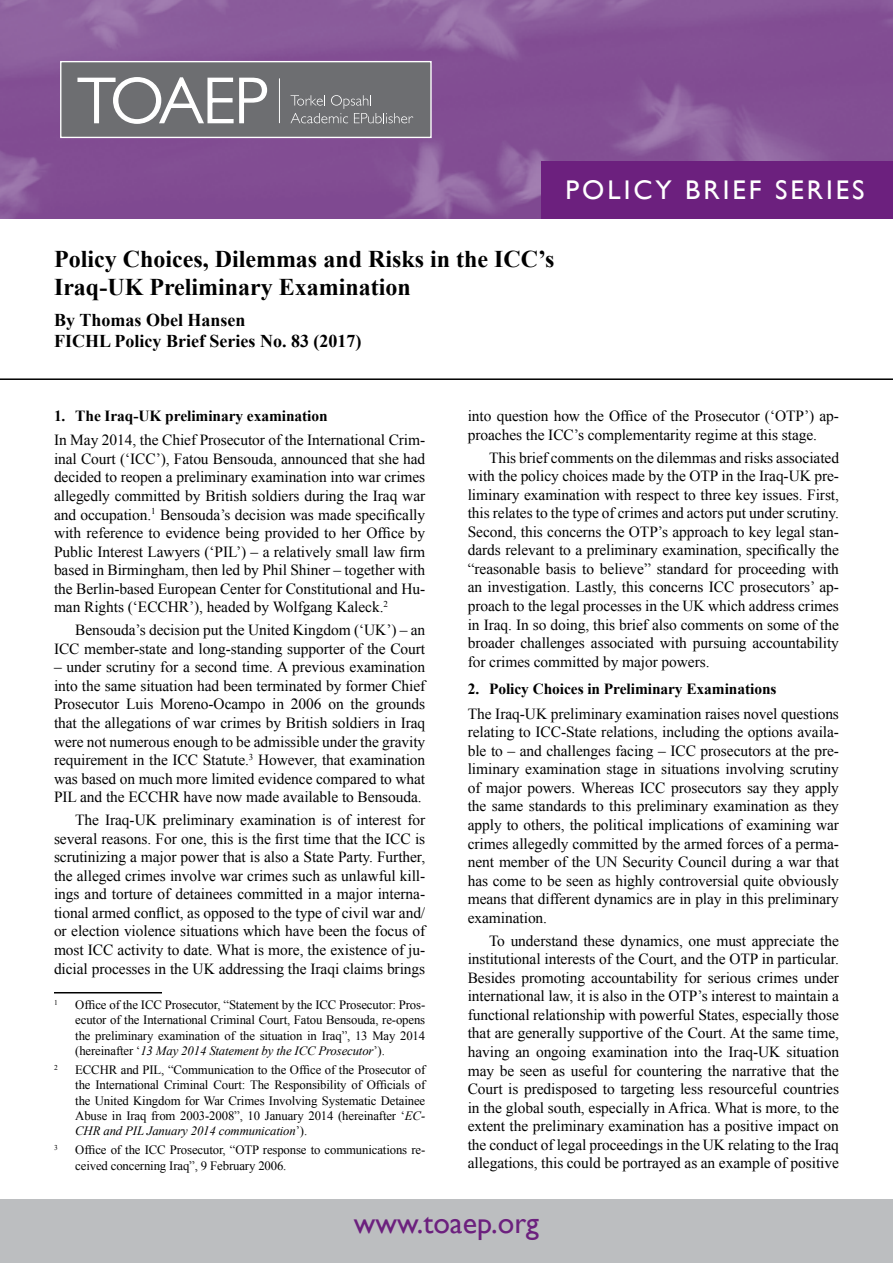
<style>
.page{position:relative;width:893px;height:1263px;background:#fff}
.page>*{position:absolute;margin:0;border:0;box-sizing:border-box;transform-origin:0 0}
.t1{font:30px "Gill Sans";color:#6c207e}
.t2{font:27px "Gill Sans";letter-spacing:.11em;color:#fff}
.t3{font:700 24px/28.8px "Times New Roman";color:#000}
.t4{font:700 18px/21.6px "Times New Roman";color:#000}
.t5{font:15.45px/18.6px "Times New Roman";letter-spacing:-.005em;color:#000;text-align:justify}
.t6{font:700 15.45px "Times New Roman";letter-spacing:-.005em;color:#000}
.t7{font:12.75px/15.3px "Times New Roman";letter-spacing:-.01em;color:#000;text-align:justify}
.t8{font:7.5px "Times New Roman";color:#000}
.s1{font-style:italic}
</style>
<div class="page">
<img style="left:0;top:0;width:893px;height:218px">
<div style="left:541px;top:161px;width:352px;height:57px;background:#6c207e"></div>
<div style="left:0;top:1199px;width:893px;height:64px;background:#bcbec0"></div>
<svg style="left:62px;top:63px;width:368px;height:73px"></svg>
<hr style="left:279px;top:78px;width:1px;height:45px;background:#fff">
<div style="left:60px;top:61px;width:372px;height:77px;border:1px solid #fff"></div>
<hr style="left:0;top:378px;width:893px;height:2px;background:#000">
<hr style="left:54px;top:992px;width:108px;height:1px;background:#000">
<h2 class="t2" style="left:566px;top:174px;width:301px">POLICY BRIEF SERIES</h2>
<h3 class="t3" style="left:54px;top:244px;width:502px">Policy Choices, Dilemmas and Risks in the ICC’s<br>Iraq-UK Preliminary Examination</h3>
<p class="t4" style="left:54px;top:308px;width:309px">By Thomas Obel Hansen<br>FICHL Policy Brief Series No. 83 (2017)</p>
<p class="t6" style="left:54px;top:405px;width:275px">1. The Iraq-UK preliminary examination</p>
<p class="t5" style="left:54px;top:431px;width:373px">In May 2014, the Chief Prosecutor of the International Crim&shy;inal Court (‘ICC’), Fatou Bensouda, announced that she had decided to reopen a preliminary examination into war crimes allegedly committed by British soldiers during the Iraq war and occupation.<sup>1</sup> Bensouda’s decision was made specifically with reference to evidence being provided to her Office by Public Interest Lawyers (‘PIL’) – a relatively small law firm based in Birmingham, then led by Phil Shiner – together with the Berlin-based European Center for Constitutional and Hu&shy;man Rights (‘ECCHR’), headed by Wolfgang Kaleck.<sup>2</sup></p>
<p class="t5" style="left:54px;top:621px;width:373px;text-align:right">Bensouda’s decision put the United Kingdom (‘UK’) – an<br>ICC member-state and long-standing supporter of the Court</p>
<p class="t5" style="left:54px;top:658px;width:373px">– under scrutiny for a second time. A previous examination into the same situation had been terminated by former Chief Prosecutor Luis Moreno-Ocampo in 2006 on the grounds that the allegations of war crimes by British soldiers in Iraq were not numerous enough to be admissible under the gravity requirement in the ICC Statute.<sup>3</sup> However, that examination was based on much more limited evidence compared to what PIL and the ECCHR have now made available to Bensouda.</p>
<p class="t5" style="left:54px;top:810px;width:373px;text-indent:21px">The Iraq-UK preliminary examination is of interest for several reasons. For one, this is the first time that the ICC is scrutinizing a major power that is also a State Party. Further, the alleged crimes involve war crimes such as unlawful kill&shy;ings and torture of detainees committed in a major interna&shy;tional armed conflict, as opposed to the type of civil war and/ or election violence situations which have been the focus of most ICC activity to date. What is more, the existence of ju&shy;dicial processes in the UK addressing the Iraqi claims brings</p>
<p class="t8" style="left:54px;top:997px;width:5px">1</p>
<p class="t7" style="left:75px;top:997px;width:351px">Office of the ICC Prosecutor, “Statement by the ICC Prosecutor: Pros&shy;ecutor of the International Criminal Court, Fatou Bensouda, re-opens the preliminary examination of the situation in Iraq”, 13 May 2014 (hereinafter ‘<span class="s1">13 May 2014 Statement by the ICC Prosecutor</span>’).</p>
<p class="t8" style="left:54px;top:1062px;width:5px">2</p>
<p class="t7" style="left:75px;top:1062px;width:352px">ECCHR and PIL, “Communication to the Office of the Prosecutor of the International Criminal Court: The Responsibility of Officials of the United Kingdom for War Crimes Involving Systematic Detainee Abuse in Iraq from 2003-2008”, 10 January 2014 (hereinafter ‘<span class="s1">EC-CHR and PIL January 2014 communication</span>’).</p>
<p class="t8" style="left:54px;top:1143px;width:5px">3</p>
<p class="t7" style="left:75px;top:1142px;width:351px">Office of the ICC Prosecutor, “OTP response to communications re&shy;ceived concerning Iraq”, 9 February 2006.</p>
<p class="t5" style="left:468px;top:406px;width:373px">into question how the Office of the Prosecutor (‘OTP’) ap&shy;proaches the ICC’s complementarity regime at this stage.</p>
<p class="t5" style="left:468px;top:448px;width:373px;text-indent:21px">This brief comments on the dilemmas and risks associated with the policy choices made by the OTP in the Iraq-UK pre&shy;liminary examination with respect to three key issues. First, this relates to the type of crimes and actors put under scrutiny.<br>Second, this concerns the OTP’s approach to key legal stan&shy;dards relevant to a preliminary examination, specifically the “reasonable basis to believe” standard for proceeding with an investigation. Lastly, this concerns ICC prosecutors’ ap&shy;proach to the legal processes in the UK which address crimes in Iraq. In so doing, this brief also comments on some of the broader challenges associated with pursuing accountability for crimes committed by major powers.</p>
<p class="t6" style="left:468px;top:678px;width:310px">2. Policy Choices in Preliminary Examinations</p>
<p class="t5" style="left:468px;top:704px;width:373px">The Iraq-UK preliminary examination raises novel questions relating to ICC-State relations, including the options availa&shy;ble to – and challenges facing – ICC prosecutors at the pre&shy;liminary examination stage in situations involving scrutiny of major powers. Whereas ICC prosecutors say they apply the same standards to this preliminary examination as they apply to others, the political implications of examining war crimes allegedly committed by the armed forces of a perma&shy;nent member of the UN Security Council during a war that has come to be seen as highly controversial quite obviously means that different dynamics are in play in this preliminary examination.</p>
<p class="t5" style="left:468px;top:931px;width:373px;text-indent:21px">To understand these dynamics, one must appreciate the institutional interests of the Court, and the OTP in particular.<br>Besides promoting accountability for serious crimes under international law, it is also in the OTP’s interest to maintain a functional relationship with powerful States, especially those that are generally supportive of the Court. At the same time, having an ongoing examination into the Iraq-UK situation may be seen as useful for countering the narrative that the Court is predisposed to targeting less resourceful countries in the global south, especially in Africa. What is more, to the extent the preliminary examination has a positive impact on the conduct of legal proceedings in the UK relating to the Iraq allegations, this could be portrayed as an example of positive</p>
<h1 class="t1" style="left:354px;top:1205px;width:187px">www.toaep.org</h1>
</div>
